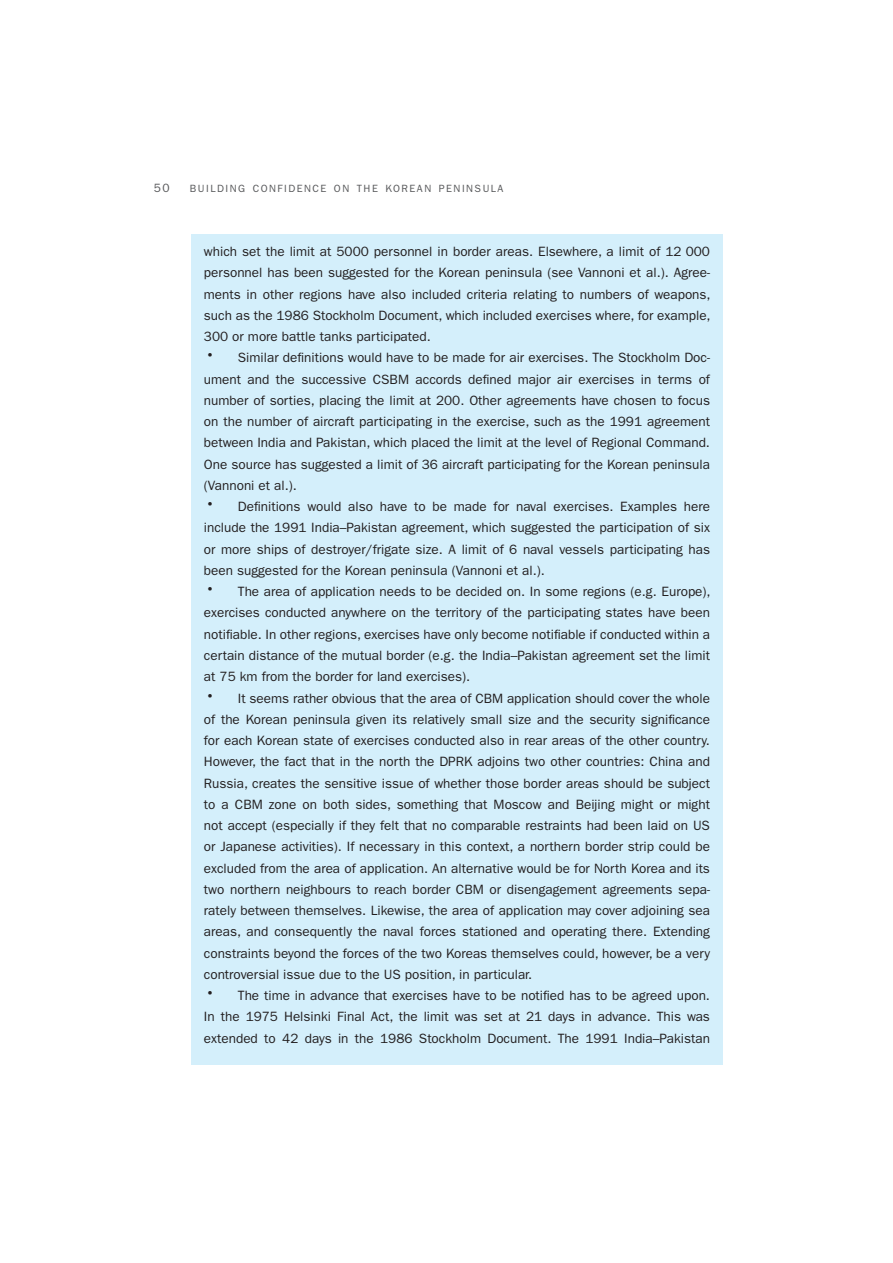
<style>
.page{position:relative;width:893px;height:1263px;background:#fff}
.page>*{position:absolute;margin:0;border:0;box-sizing:border-box;transform-origin:0 0}
.t1{font:21px "Franklin Gothic";color:#231f20}
.t2{font:13.5px/21.3px "Franklin Gothic";color:#231f20;text-align:justify}
.t3{font:12px "Franklin Gothic";color:#57585a}
.t4{font:10.5px "Franklin Gothic";letter-spacing:.145em;color:#57585a}
</style>
<div class="page">
<div style="left:191px;top:235px;width:532px;height:830px;background:#d4effb"></div>
<p class="t3" style="left:154px;top:184px;width:17px">50</p>
<p class="t4" style="left:190px;top:185px;width:315px">BUILDING CONFIDENCE ON THE KOREAN PENINSULA</p>
<p class="t2" style="left:204px;top:242px;width:508px">which set the limit at 5000 personnel in border areas. Elsewhere, a limit of 12 000 personnel has been suggested for the Korean peninsula (see Vannoni et al.). Agree&shy;ments in other regions have also included criteria relating to numbers of weapons, such as the 1986 Stockholm Document, which included exercises where, for example, 300 or more battle tanks participated.</p>
<p class="t2" style="left:204px;top:348px;width:508px;text-indent:34px">Similar definitions would have to be made for air exercises. The Stockholm Doc&shy;ument and the successive CSBM accords defined major air exercises in terms of number of sorties, placing the limit at 200. Other agreements have chosen to focus on the number of aircraft participating in the exercise, such as the 1991 agreement between India and Pakistan, which placed the limit at the level of Regional Command.<br>One source has suggested a limit of 36 aircraft participating for the Korean peninsula (Vannoni et al.).</p>
<p class="t2" style="left:204px;top:497px;width:508px;text-indent:34px">Definitions would also have to be made for naval exercises. Examples here include the 1991 India–Pakistan agreement, which suggested the participation of six or more ships of destroyer/frigate size. A limit of 6 naval vessels participating has been suggested for the Korean peninsula (Vannoni et al.).</p>
<p class="t2" style="left:204px;top:582px;width:508px;text-indent:34px">The area of application needs to be decided on. In some regions (e.g. Europe), exercises conducted anywhere on the territory of the participating states have been notifiable. In other regions, exercises have only become notifiable if conducted within a certain distance of the mutual border (e.g. the India–Pakistan agreement set the limit at 75 km from the border for land exercises).</p>
<p class="t2" style="left:204px;top:688px;width:508px;text-indent:34px">It seems rather obvious that the area of CBM application should cover the whole of the Korean peninsula given its relatively small size and the security significance for each Korean state of exercises conducted also in rear areas of the other country.<br>However, the fact that in the north the DPRK adjoins two other countries: China and Russia, creates the sensitive issue of whether those border areas should be subject to a CBM zone on both sides, something that Moscow and Beijing might or might not accept (especially if they felt that no comparable restraints had been laid on US or Japanese activities). If necessary in this context, a northern border strip could be excluded from the area of application. An alternative would be for North Korea and its two northern neighbours to reach border CBM or disengagement agreements sepa&shy;rately between themselves. Likewise, the area of application may cover adjoining sea areas, and consequently the naval forces stationed and operating there. Extending constraints beyond the forces of the two Koreas themselves could, however, be a very controversial issue due to the US position, in particular.</p>
<p class="t2" style="left:204px;top:986px;width:508px;text-indent:34px">The time in advance that exercises have to be notified has to be agreed upon.<br>In the 1975 Helsinki Final Act, the limit was set at 21 days in advance. This was extended to 42 days in the 1986 Stockholm Document. The 1991 India–Pakistan</p>
<h1 class="t1" style="left:204px;top:348px;width:14px">•</h1>
<h1 class="t1" style="left:204px;top:497px;width:14px">•</h1>
<h1 class="t1" style="left:204px;top:582px;width:14px">•</h1>
<h1 class="t1" style="left:204px;top:688px;width:14px">•</h1>
<h1 class="t1" style="left:204px;top:986px;width:14px">•</h1>
</div>
